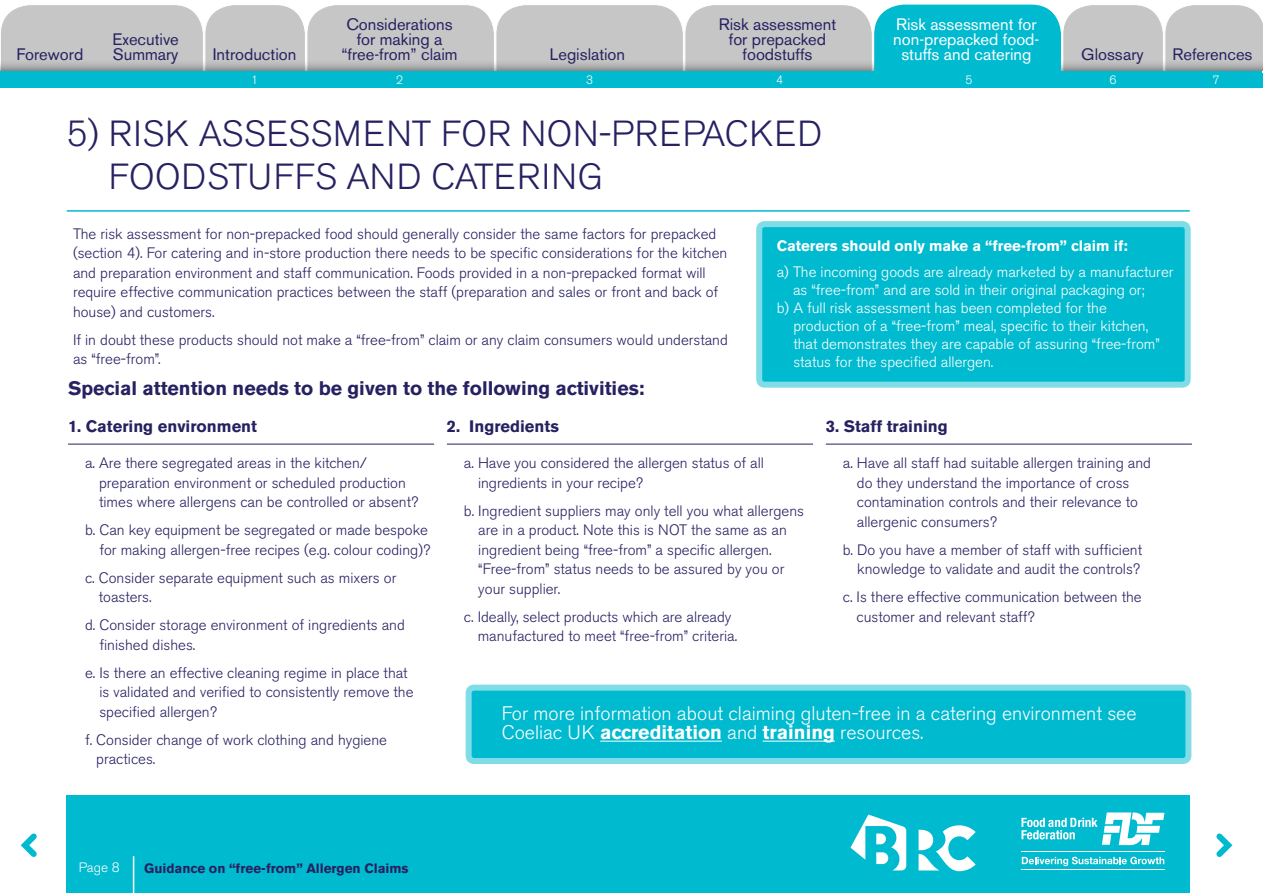
<style>
.page{position:relative;width:1263px;height:893px;background:#fff}
.page>*{position:absolute;margin:0;border:0;box-sizing:border-box;transform-origin:0 0}
.t1{font:300 36px/43.2px "Akzidenz Grotesk BE";letter-spacing:.02em;color:#262161}
.t2{font:300 19.5px/19.5px "Akzidenz Grotesk BE";color:#fff}
.t3{font:700 19.5px "Akzidenz Grotesk BE";color:#262161}
.t4{font:16.5px/15px "Akzidenz Grotesk BE";color:#262161;text-align:center}
.t5{font:16.5px/15px "Akzidenz Grotesk BE";color:#fff;text-align:center}
.t6{font:700 16.5px "Akzidenz Grotesk BE";color:#262161}
.t7{font:300 15px/19.5px "Akzidenz Grotesk BE";color:#262161}
.t8{font:300 15px "Akzidenz Grotesk BE";color:#fff}
.t9{font:700 15px "Akzidenz Grotesk BE";color:#fff}
.t10{font:700 13.5px "Akzidenz Grotesk BE";color:#262161}
.t11{font:300 13.5px "Akzidenz Grotesk BE";color:#fff}
.t12{font:300 12px "Akzidenz Grotesk BE";color:#fff}
.s1{font-weight:700}
</style>
<div class="page">
<div style="left:67px;top:795px;width:1123px;height:98px;background:#00bacf"></div>
<hr style="left:1021px;top:851px;width:143px;height:1px;background:#fff">
<hr style="left:1021px;top:869px;width:143px;height:1px;background:#fff">
<svg style="left:1021px;top:812px;width:143px;height:33px"></svg>
<svg style="left:1022px;top:857px;width:142px;height:9px"></svg>
<svg style="left:918px;top:825px;width:58px;height:46px"></svg>
<svg style="left:850px;top:814px;width:56px;height:56px"></svg>
<hr style="left:133px;top:856px;width:1px;height:37px;background:#fff">
<div style="left:0;top:73px;width:1263px;height:14px;background:#00bacf"></div>
<hr style="left:0;top:71px;width:1262px;height:3px;background:#00bacf">
<svg style="left:1216px;top:833px;width:17px;height:24px"></svg>
<svg style="left:20px;top:833px;width:17px;height:24px"></svg>
<hr style="left:67px;top:210px;width:1123px;height:2px;background:#00bacf">
<svg style="left:0;top:4px;width:1263px;height:67px;background:#aac4c7"></svg>
<hr style="left:68px;top:444px;width:366px;height:1px;background:#262161">
<hr style="left:447px;top:444px;width:366px;height:1px;background:#262161">
<hr style="left:826px;top:444px;width:366px;height:1px;background:#262161">
<div style="left:759px;top:224px;width:429px;height:161px;background:#00bacf;border-radius:6px"></div>
<div style="left:756px;top:221px;width:435px;height:167px;border:6px solid #80dde7;border-radius:6px"></div>
<div style="left:469px;top:688px;width:719px;height:73px;background:#00bacf;border-radius:6px"></div>
<div style="left:466px;top:685px;width:725px;height:79px;border:6px solid #80dde7;border-radius:6px"></div>
<hr style="left:600px;top:741px;width:122px;height:1px;background:#fff">
<hr style="left:763px;top:741px;width:72px;height:1px;background:#fff">
<p class="t4" style="left:17px;top:47px;width:68px">Foreword</p>
<p class="t4" style="left:113px;top:32px;width:68px;text-align:left">Executive<br>Summary</p>
<p class="t4" style="left:213px;top:47px;width:85px">Introduction</p>
<p class="t4" style="left:341px;top:17px;width:118px">Considerations for making a “free-from” claim</p>
<p class="t4" style="left:550px;top:47px;width:77px">Legislation</p>
<p class="t4" style="left:719px;top:17px;width:119px">Risk assessment for prepacked foodstuffs</p>
<p class="t5" style="left:893px;top:17px;width:148px">Risk assessment for non-prepacked food&shy;stuffs and catering</p>
<p class="t4" style="left:1081px;top:47px;width:64px">Glossary</p>
<p class="t4" style="left:1172px;top:47px;width:82px">References</p>
<p class="t12" style="left:251px;top:73px;width:8px">1</p>
<p class="t12" style="left:396px;top:73px;width:8px">2</p>
<p class="t12" style="left:586px;top:73px;width:8px">3</p>
<p class="t12" style="left:776px;top:73px;width:8px">4</p>
<p class="t12" style="left:965px;top:73px;width:8px">5</p>
<p class="t12" style="left:1109px;top:73px;width:8px">6</p>
<p class="t12" style="left:1213px;top:73px;width:8px">7</p>
<h1 class="t1" style="left:109px;top:113px;width:715px;text-indent:-42px">5) RISK ASSESSMENT FOR NON-PREPACKED<br>FOODSTUFFS AND CATERING</h1>
<p class="t7" style="left:73px;top:224px;width:656px">The risk assessment for non-prepacked food should generally consider the same factors for prepacked (section 4). For catering and in-store production there needs to be specific considerations for the kitchen and preparation environment and staff communication. Foods provided in a non-prepacked format will require effective communication practices between the staff (preparation and sales or front and back of house) and customers.</p>
<p class="t7" style="left:73px;top:330px;width:656px">If in doubt these products should not make a “free-from” claim or any claim consumers would understand as “free-from”.</p>
<p class="t9" style="left:777px;top:237px;width:352px">Caterers should only make a “free-from” claim if:</p>
<p class="t8" style="left:777px;top:263px;width:398px">a) The incoming goods are already marketed by a manufacturer</p>
<p class="t8" style="left:793px;top:281px;width:353px">as “free-from” and are sold in their original packaging or;</p>
<p class="t8" style="left:777px;top:299px;width:332px">b) A full risk assessment has been completed for the</p>
<p class="t8" style="left:793px;top:317px;width:356px">production of a “free-from” meal, specific to their kitchen,</p>
<p class="t8" style="left:793px;top:335px;width:368px">that demonstrates they are capable of assuring “free-from”</p>
<p class="t8" style="left:793px;top:353px;width:202px">status for the specified allergen.</p>
<h2 class="t3" style="left:68px;top:377px;width:578px">Special attention needs to be given to the following activities:</h2>
<p class="t6" style="left:68px;top:416px;width:191px">1. Catering environment</p>
<p class="t7" style="left:99px;top:454px;width:321px;text-indent:-14px">a. Are there segregated areas in the kitchen/ preparation environment or scheduled production times where allergens can be controlled or absent?</p>
<p class="t7" style="left:85px;top:521px;width:347px;text-align:right">b. Can key equipment be segregated or made bespoke for making allergen-free recipes (e.g. colour coding)?</p>
<p class="t7" style="left:99px;top:568px;width:299px;text-indent:-14px">c. Consider separate equipment such as mixers or toasters.</p>
<p class="t7" style="left:99px;top:616px;width:307px;text-indent:-14px">d. Consider storage environment of ingredients and finished dishes.</p>
<p class="t7" style="left:99px;top:663px;width:316px;text-indent:-14px">e. Is there an effective cleaning regime in place that is validated and verified to consistently remove the specified allergen?</p>
<p class="t7" style="left:96px;top:730px;width:292px;text-indent:-11px">f. Consider change of work clothing and hygiene practices.</p>
<p class="t6" style="left:826px;top:416px;width:124px">3. Staff training</p>
<p class="t7" style="left:857px;top:454px;width:296px;text-indent:-14px">a. Have all staff had suitable allergen training and do they understand the importance of cross contamination controls and their relevance to allergenic consumers?</p>
<p class="t7" style="left:843px;top:540px;width:301px;text-align:right">b. Do you have a member of staff with sufficient knowledge to validate and audit the controls?</p>
<p class="t7" style="left:856px;top:588px;width:287px;text-indent:-14px">c. Is there effective communication between the customer and relevant staff?</p>
<p class="t6" style="left:447px;top:416px;width:114px">2. Ingredients</p>
<p class="t7" style="left:478px;top:454px;width:287px;text-indent:-14px">a. Have you considered the allergen status of all ingredients in your recipe?</p>
<p class="t7" style="left:478px;top:501px;width:327px;text-indent:-14px">b. Ingredient suppliers may only tell you what allergens are in a product. Note this is NOT the same as an ingredient being “free-from” a specific allergen. “Free-from” status needs to be assured by you or your supplier.</p>
<p class="t7" style="left:478px;top:607px;width:261px;text-indent:-14px">c. Ideally, select products which are already manufactured to meet “free-from” criteria.</p>
<h2 class="t2" style="left:502px;top:704px;width:636px">For more information about claiming gluten-free in a catering environment see<br>Coeliac UK <span class="s1">accreditation</span> and <span class="s1">training</span> resources.</h2>
<p class="t11" style="left:79px;top:860px;width:42px">Page 8</p>
<p class="t10" style="left:144px;top:860px;width:266px">Guidance on “free-from” Allergen Claims</p>
</div>
